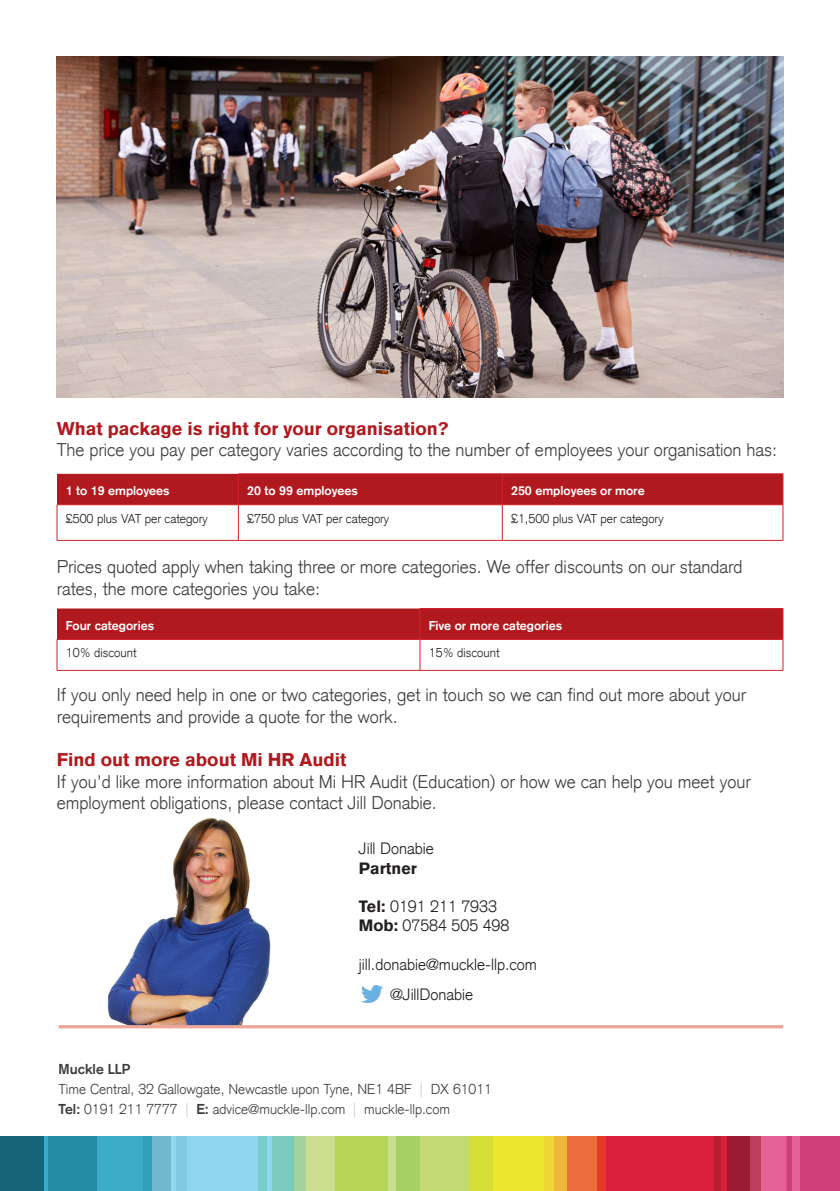
<style>
.page{position:relative;width:840px;height:1191px;background:#fff}
.page>*{position:absolute;margin:0;border:0;box-sizing:border-box;transform-origin:0 0}
.t1{font:300 18px/21.6px "Akzidenz Grotesk CE";color:#3e3e3f}
.t2{font:900 18px "Akzidenz Grotesk CE";color:#b01a1e}
.t3{font:300 16px "Akzidenz Grotesk CE";color:#231f20}
.t4{font:900 16px "Akzidenz Grotesk CE";color:#231f20}
.t5{font:300 14px "Akzidenz Grotesk CE";color:#3e3e3f}
.t6{font:700 14px "Akzidenz Grotesk";color:#3e3e3f}
.para{font:300 12.6px "Akzidenz Grotesk CE";color:#231f20}
.para-2{font:700 12.6px "Akzidenz Grotesk";color:#fff}
.s1{font-weight:900}
.s2{color:#c2c3c6}
.s3{font-family:"Akzidenz Grotesk";font-weight:700}
</style>
<div class="page">
<img style="left:107px;top:818px;width:164px;height:207px">
<img style="left:57px;top:57px;width:725px;height:341px">
<hr style="left:59px;top:1025px;width:723px;height:3px;background:#eda799">
<div style="left:0;top:1136px;width:44px;height:55px;background:#176478"></div>
<hr style="left:44px;top:1136px;width:4px;height:55px;background:#3aacca">
<div style="left:48px;top:1136px;width:49px;height:55px;background:#248ba5"></div>
<div style="left:97px;top:1136px;width:46px;height:55px;background:#3aacca"></div>
<div style="left:143px;top:1136px;width:9px;height:55px;background:#339fbb"></div>
<div style="left:152px;top:1136px;width:19px;height:55px;background:#72b9d0"></div>
<div style="left:186px;top:1136px;width:72px;height:55px;background:#8fd5ee"></div>
<div style="left:258px;top:1136px;width:9px;height:55px;background:#78cccb"></div>
<div style="left:267px;top:1136px;width:5px;height:55px;background:#8fd5ee"></div>
<div style="left:272px;top:1136px;width:22px;height:55px;background:#7bcbbf"></div>
<div style="left:294px;top:1136px;width:12px;height:55px;background:#a1d29c"></div>
<div style="left:306px;top:1136px;width:28px;height:55px;background:#c9df8f"></div>
<div style="left:334px;top:1136px;width:54px;height:55px;background:#b5d556"></div>
<div style="left:388px;top:1136px;width:8px;height:55px;background:#c9df8f"></div>
<div style="left:396px;top:1136px;width:24px;height:55px;background:#a6d061"></div>
<div style="left:420px;top:1136px;width:50px;height:55px;background:#c2da71"></div>
<div style="left:470px;top:1136px;width:23px;height:55px;background:#d8de38"></div>
<div style="left:493px;top:1136px;width:50px;height:55px;background:#ebe62e"></div>
<div style="left:798px;top:1136px;width:41px;height:55px;background:#cf3f78"></div>
<div style="left:791px;top:1136px;width:7px;height:55px;background:#e46197"></div>
<div style="left:786px;top:1136px;width:5px;height:55px;background:#cf3f78"></div>
<hr style="left:785px;top:1136px;width:1px;height:55px;background:#db5185">
<div style="left:760px;top:1136px;width:25px;height:55px;background:#e46197"></div>
<div style="left:749px;top:1136px;width:11px;height:55px;background:#bb3e5f"></div>
<div style="left:726px;top:1136px;width:23px;height:55px;background:#9b1b35"></div>
<div style="left:720px;top:1136px;width:6px;height:55px;background:#d91f3a"></div>
<div style="left:713px;top:1136px;width:7px;height:55px;background:#b71f2f"></div>
<div style="left:605px;top:1136px;width:108px;height:55px;background:#d91f3a"></div>
<div style="left:595px;top:1136px;width:10px;height:55px;background:#e43b29"></div>
<div style="left:566px;top:1136px;width:29px;height:55px;background:#ee6b3e"></div>
<div style="left:553px;top:1136px;width:13px;height:55px;background:#edb73c"></div>
<div style="left:171px;top:1136px;width:5px;height:55px;background:#8fd5ee"></div>
<div style="left:176px;top:1136px;width:10px;height:55px;background:#80c9e2"></div>
<div style="left:543px;top:1136px;width:10px;height:55px;background:#ecd735"></div>
<div style="left:57px;top:474px;width:725px;height:30px;background:#b01a1e"></div>
<hr style="left:238px;top:473px;width:264px;height:1px;background:#d1232a">
<hr style="left:238px;top:474px;width:1px;height:30px;background:#d1232a">
<hr style="left:502px;top:473px;width:280px;height:1px;background:#d1232a">
<hr style="left:501px;top:474px;width:1px;height:30px;background:#d1232a">
<hr style="left:782px;top:474px;width:1px;height:30px;background:#d1232a">
<hr style="left:57px;top:504px;width:181px;height:1px;background:#d1232a">
<hr style="left:57px;top:505px;width:1px;height:35px;background:#d1232a">
<hr style="left:238px;top:504px;width:264px;height:1px;background:#d1232a">
<hr style="left:238px;top:505px;width:1px;height:35px;background:#d1232a">
<hr style="left:502px;top:504px;width:280px;height:1px;background:#d1232a">
<hr style="left:501px;top:505px;width:1px;height:35px;background:#d1232a">
<hr style="left:782px;top:505px;width:1px;height:35px;background:#d1232a">
<hr style="left:57px;top:540px;width:181px;height:1px;background:#d1232a">
<hr style="left:238px;top:540px;width:264px;height:1px;background:#d1232a">
<hr style="left:502px;top:540px;width:280px;height:1px;background:#d1232a">
<div style="left:57px;top:608px;width:725px;height:31px;background:#b01a1e"></div>
<hr style="left:419px;top:608px;width:363px;height:1px;background:#d1232a">
<hr style="left:419px;top:609px;width:1px;height:30px;background:#d1232a">
<hr style="left:782px;top:609px;width:1px;height:30px;background:#d1232a">
<hr style="left:57px;top:639px;width:363px;height:1px;background:#d1232a">
<hr style="left:57px;top:639px;width:1px;height:31px;background:#d1232a">
<hr style="left:420px;top:639px;width:362px;height:1px;background:#d1232a">
<hr style="left:419px;top:639px;width:1px;height:31px;background:#d1232a">
<hr style="left:782px;top:639px;width:1px;height:31px;background:#d1232a">
<hr style="left:57px;top:670px;width:363px;height:1px;background:#d1232a">
<hr style="left:420px;top:670px;width:362px;height:1px;background:#d1232a">
<img style="left:361px;top:985px;width:21px;height:17px">
<p class="t2" style="left:57px;top:416px;width:393px">What package is right for your organisation?</p>
<p class="t1" style="left:57px;top:439px;width:721px">The price you pay per category varies according to the number of employees your organisation has:</p>
<p class="para-2" style="left:66px;top:483px;width:105px">1 to 19 employees</p>
<p class="para-2" style="left:247px;top:483px;width:112px">20 to 99 employees</p>
<p class="para-2" style="left:510px;top:483px;width:135px">250 employees or more</p>
<p class="para" style="left:66px;top:510px;width:144px">£500 plus VAT per category</p>
<p class="para" style="left:247px;top:510px;width:144px">£750 plus VAT per category</p>
<p class="para" style="left:510px;top:510px;width:154px">£1,500 plus VAT per category</p>
<p class="t1" style="left:57px;top:556px;width:686px">Prices quoted apply when taking three or more categories. We offer discounts on our standard rates, the more categories you take:</p>
<p class="para-2" style="left:66px;top:618px;width:90px">Four categories</p>
<p class="para-2" style="left:428px;top:618px;width:135px">Five or more categories</p>
<p class="para" style="left:66px;top:645px;width:72px">10% discount</p>
<p class="para" style="left:428px;top:645px;width:72px">15% discount</p>
<p class="t1" style="left:57px;top:684px;width:690px">If you only need help in one or two categories, get in touch so we can find out more about your requirements and provide a quote for the work.</p>
<p class="t2" style="left:57px;top:748px;width:291px">Find out more about Mi HR Audit</p>
<p class="t1" style="left:57px;top:770px;width:695px">If you’d like more information about Mi HR Audit (Education) or how we can help you meet your employment obligations, please contact Jill Donabie.</p>
<p class="t3" style="left:359px;top:838px;width:76px">Jill Donabie</p>
<p class="t4" style="left:359px;top:857px;width:60px">Partner</p>
<p class="t3" style="left:359px;top:896px;width:139px"><span class="s1">Tel:</span> 0191 211 7933</p>
<p class="t3" style="left:359px;top:915px;width:152px"><span class="s1">Mob:</span> 07584 505 498</p>
<p class="t3" style="left:359px;top:953px;width:179px">jill.donabie@muckle-llp.com</p>
<p class="t3" style="left:390px;top:984px;width:85px">@JillDonabie</p>
<p class="t6" style="left:59px;top:1060px;width:73px">Muckle LLP</p>
<p class="t5" style="left:59px;top:1079px;width:434px">Time Central, 32 Gallowgate, Newcastle upon Tyne, NE1 4BF <span class="s2">|</span> DX 61011</p>
<p class="t5" style="left:59px;top:1099px;width:392px"><span class="s3">Tel:</span> 0191 211 7777 <span class="s2">|</span> <span class="s3">E:</span> advice@muckle-llp.com <span class="s2">|</span> muckle-llp.com</p>
</div>
